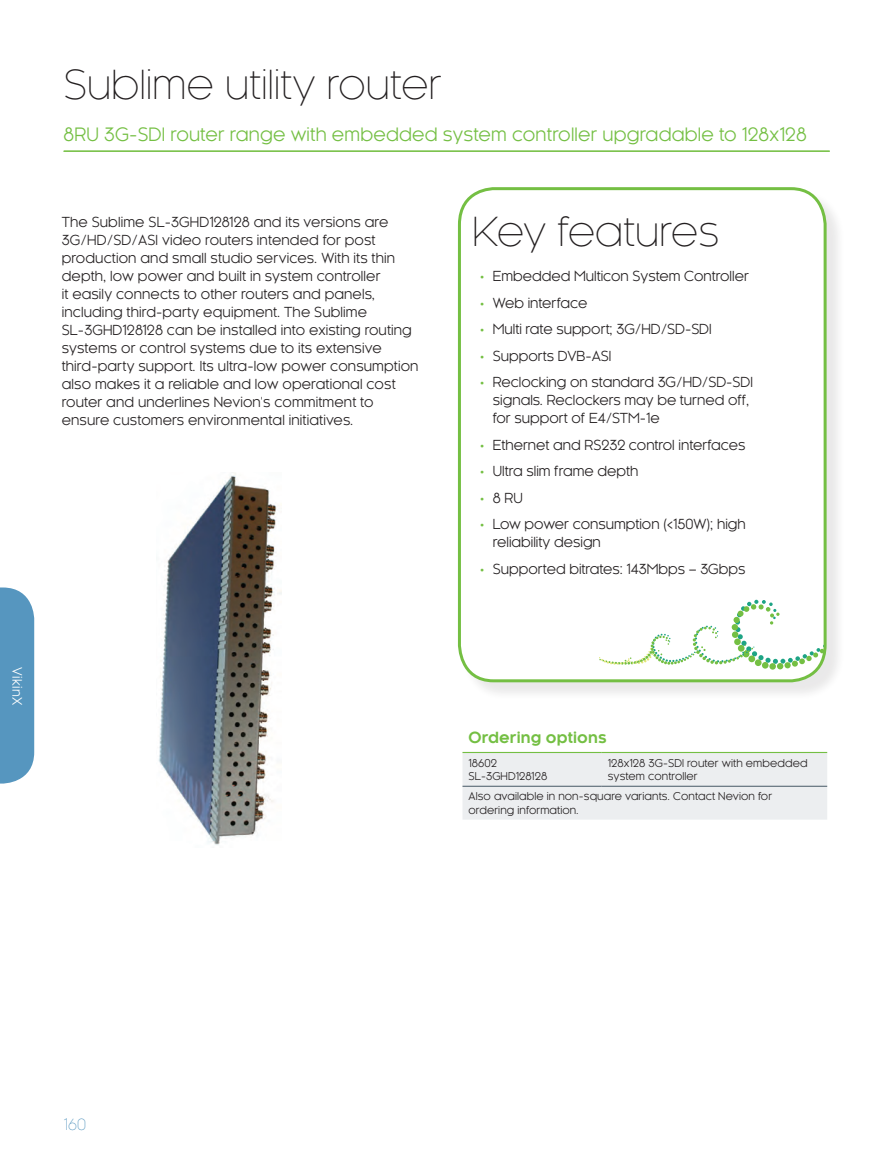
<style>
.page{position:relative;width:891px;height:1175px;background:#fff}
.page>*{position:absolute;margin:0;border:0;box-sizing:border-box;transform-origin:0 0}
.t1{font:300 39px "Kessel 105";letter-spacing:.01em;color:#231f20}
.t2{font:18px "Kessel 105";letter-spacing:.01em;color:#74bf43}
.t3{font:700 15px "Kessel 105";letter-spacing:.01em;color:#74bf43}
.t4{font:300 15px "Kessel 105";color:#5696bf}
.t5{font:13.5px/18px "Kessel 105";letter-spacing:.01em;color:#231f20}
.t6{font:12.75px "Kessel 105";letter-spacing:.025em;color:#fff}
.t7{font:10.5px/13.5px "Kessel 105";letter-spacing:.01em;color:#231f20}
.s1{color:#74bf43}
</style>
<div class="page">
<hr style="left:64px;top:151px;width:765px;height:1px;background:#74bf43">
<div style="left:0;top:587px;width:34px;height:196px;background:#5696bf"></div>
<img style="left:158px;top:473px;width:124px;height:372px">
<div style="left:460px;top:190px;width:385px;height:510px;background:#231f20;opacity:.1"></div>
<div style="left:459px;top:189px;width:366px;height:492px;background:#fff;border-radius:35px"></div>
<svg style="left:599px;top:600px;width:226px;height:69px"></svg>
<div style="left:458px;top:187px;width:369px;height:495px;border:3px solid #74bf43;border-radius:35px"></div>
<div style="left:463px;top:753px;width:364px;height:66px;background:#eceef0"></div>
<hr style="left:463px;top:752px;width:139px;height:1px;background:#74bf43">
<hr style="left:602px;top:752px;width:225px;height:1px;background:#74bf43">
<hr style="left:463px;top:786px;width:139px;height:1px;background:#475865">
<hr style="left:602px;top:786px;width:225px;height:1px;background:#475865">
<p class="t6" style="left:24px;top:667px;width:39px;rotate:90deg">VikinX</p>
<h1 class="t1" style="left:64px;top:63px;width:379px">Sublime utility router</h1>
<h2 class="t2" style="left:64px;top:124px;width:745px">8RU 3G-SDI router range with embedded system controller upgradable to 128x128</h2>
<p class="t5" style="left:62px;top:213px;width:358px">The Sublime SL-3GHD128128 and its versions are 3G/HD/SD/ASI video routers intended for post production and small studio services. With its thin depth, low power and built in system controller<br>it easily connects to other routers and panels, including third-party equipment. The Sublime SL-3GHD128128 can be installed into existing routing systems or control systems due to its extensive third-party support. Its ultra-low power consumption also makes it a reliable and low operational cost router and underlines Nevion's commitment to ensure customers environmental initiatives.</p>
<h1 class="t1" style="left:473px;top:210px;width:248px">Key features</h1>
<p class="t5" style="left:479px;top:267px;width:271px"><span class="s1">•</span> Embedded Multicon System Controller</p>
<p class="t5" style="left:479px;top:294px;width:109px"><span class="s1">•</span> Web interface</p>
<p class="t5" style="left:479px;top:320px;width:234px"><span class="s1">•</span> Multi rate support; 3G/HD/SD-SDI</p>
<p class="t5" style="left:479px;top:347px;width:134px"><span class="s1">•</span> Supports DVB-ASI</p>
<p class="t5" style="left:493px;top:373px;width:262px;text-indent:-14px"><span class="s1">•</span> Reclocking on standard 3G/HD/SD-SDI signals. Reclockers may be turned off, for support of E4/STM-1e</p>
<p class="t5" style="left:479px;top:436px;width:268px"><span class="s1">•</span> Ethernet and RS232 control interfaces</p>
<p class="t5" style="left:479px;top:462px;width:161px"><span class="s1">•</span> Ultra slim frame depth</p>
<p class="t5" style="left:479px;top:489px;width:45px"><span class="s1">•</span> 8 RU</p>
<p class="t5" style="left:493px;top:515px;width:254px;text-indent:-14px"><span class="s1">•</span> Low power consumption (&lt;150W); high reliability design</p>
<p class="t5" style="left:479px;top:560px;width:268px"><span class="s1">•</span> Supported bitrates: 143Mbps – 3Gbps</p>
<p class="t3" style="left:469px;top:729px;width:140px">Ordering options</p>
<p class="t7" style="left:469px;top:756px;width:80px">18602<br>SL-3GHD128128</p>
<p class="t7" style="left:608px;top:756px;width:201px">128x128 3G-SDI router with embedded system controller</p>
<p class="t7" style="left:469px;top:789px;width:305px">Also available in non-square variants. Contact Nevion for ordering information.</p>
<p class="t4" style="left:64px;top:1116px;width:24px">160</p>
</div>
